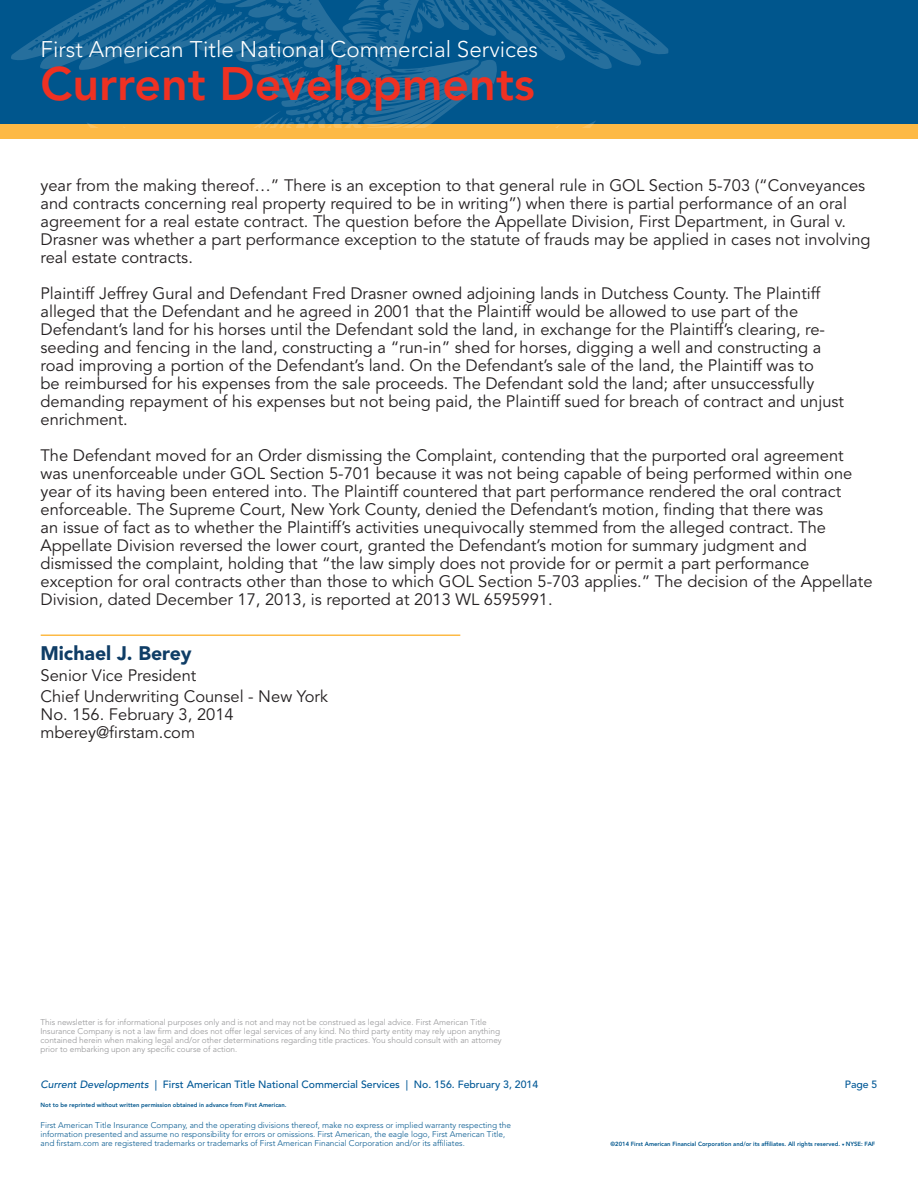
<style>
.page{position:relative;width:918px;height:1188px;background:#fff}
.page>*{position:absolute;margin:0;border:0;box-sizing:border-box;transform-origin:0 0}
.t1{font:800 46.5px "Avenir LT Std";color:#ef3122}
.t2{font:300 22.5px "Avenir LT Std";color:#fff}
.t3{font:900 19.5px "Avenir LT Std";color:#0f3d66}
.t4{font:16.5px/18px "Avenir LT Std";color:#231f20}
.t5{font:500 10.5px "Avenir LT Std";color:#015896}
.t6{font:300 8.25px/9px "Avenir LT Std";color:#939395}
.t7{font:300 8.25px/9px "Avenir LT Std";color:#00568d}
.t8{font:800 6px "Avenir LT Std";color:#00568d}
.s1{font-style:italic}
</style>
<div class="page">
<div style="left:0;top:0;width:918px;height:124px;background:#00568d"></div>
<div style="left:0;top:124px;width:918px;height:14px;background:#fdb945"></div>
<svg style="left:11px;top:0;width:658px;height:128px"></svg>
<hr style="left:41px;top:634px;width:419px;height:2px;background:#fdba45">
<p class="t2" style="left:40px;top:36px;width:499px">First American Title National Commercial Services</p>
<p class="t1" style="left:40px;top:56px;width:496px">Current Developments</p>
<p class="t4" style="left:40px;top:176px;width:832px">year from the making thereof…” There is an exception to that general rule in GOL Section 5-703 (“Conveyances and contracts concerning real property required to be in writing”) when there is partial performance of an oral agreement for a real estate contract. The question before the Appellate Division, First Department, in Gural v.<br>Drasner was whether a part performance exception to the statute of frauds may be applied in cases not involving real estate contracts.</p>
<p class="t4" style="left:40px;top:284px;width:805px">Plaintiff Jeffrey Gural and Defendant Fred Drasner owned adjoining lands in Dutchess County. The Plaintiff alleged that the Defendant and he agreed in 2001 that the Plaintiff would be allowed to use part of the Defendant’s land for his horses until the Defendant sold the land, in exchange for the Plaintiff’s clearing, re&shy;seeding and fencing in the land, constructing a “run-in” shed for horses, digging a well and constructing a road improving a portion of the Defendant’s land. On the Defendant’s sale of the land, the Plaintiff was to<br>be reimbursed for his expenses from the sale proceeds. The Defendant sold the land; after unsuccessfully demanding repayment of his expenses but not being paid, the Plaintiff sued for breach of contract and unjust enrichment.</p>
<p class="t4" style="left:40px;top:446px;width:834px">The Defendant moved for an Order dismissing the Complaint, contending that the purported oral agreement was unenforceable under GOL Section 5-701 because it was not being capable of being performed within one year of its having been entered into. The Plaintiff countered that part performance rendered the oral contract enforceable. The Supreme Court, New York County, denied the Defendant’s motion, finding that there was<br>an issue of fact as to whether the Plaintiff’s activities unequivocally stemmed from the alleged contract. The Appellate Division reversed the lower court, granted the Defendant’s motion for summary judgment and dismissed the complaint, holding that “the law simply does not provide for or permit a part performance exception for oral contracts other than those to which GOL Section 5-703 applies.” The decision of the Appellate Division, dated December 17, 2013, is reported at 2013 WL 6595991.</p>
<p class="t3" style="left:40px;top:641px;width:153px">Michael J. Berey</p>
<p class="t4" style="left:40px;top:667px;width:157px">Senior Vice President</p>
<p class="t4" style="left:40px;top:688px;width:289px">Chief Underwriting Counsel - New York</p>
<p class="t4" style="left:40px;top:706px;width:195px">No. 156. February 3, 2014</p>
<p class="t4" style="left:40px;top:724px;width:156px">mberey@firstam.com</p>
<p class="t6" style="left:40px;top:1017px;width:463px">This newsletter is for informational purposes only and is not and may not be construed as legal advice. First American Title Insurance Company is not a law firm and does not offer legal services of any kind. No third party entity may rely upon anything contained herein when making legal and/or other determinations regarding title practices. You should consult with an attorney prior to embarking upon any specific course of action.</p>
<p class="t5" style="left:40px;top:1078px;width:499px"><span class="s1">Current Developments</span> | First American Title National Commercial Services | No. 156. February 3, 2014</p>
<p class="t5" style="left:845px;top:1078px;width:34px">Page 5</p>
<p class="t8" style="left:40px;top:1102px;width:247px">Not to be reprinted without written permission obtained in advance from First American.</p>
<p class="t7" style="left:40px;top:1120px;width:472px">First American Title Insurance Company, and the operating divisions thereof, make no express or implied warranty respecting the information presented and assume no responsibility for errors or omissions. First American, the eagle logo, First American Title, and firstam.com are registered trademarks or trademarks of First American Financial Corporation and/or its affiliates.</p>
<p class="t8" style="left:611px;top:1141px;width:266px">©2014 First American Financial Corporation and/or its affiliates. All rights reserved. ❑ NYSE: FAF</p>
</div>
